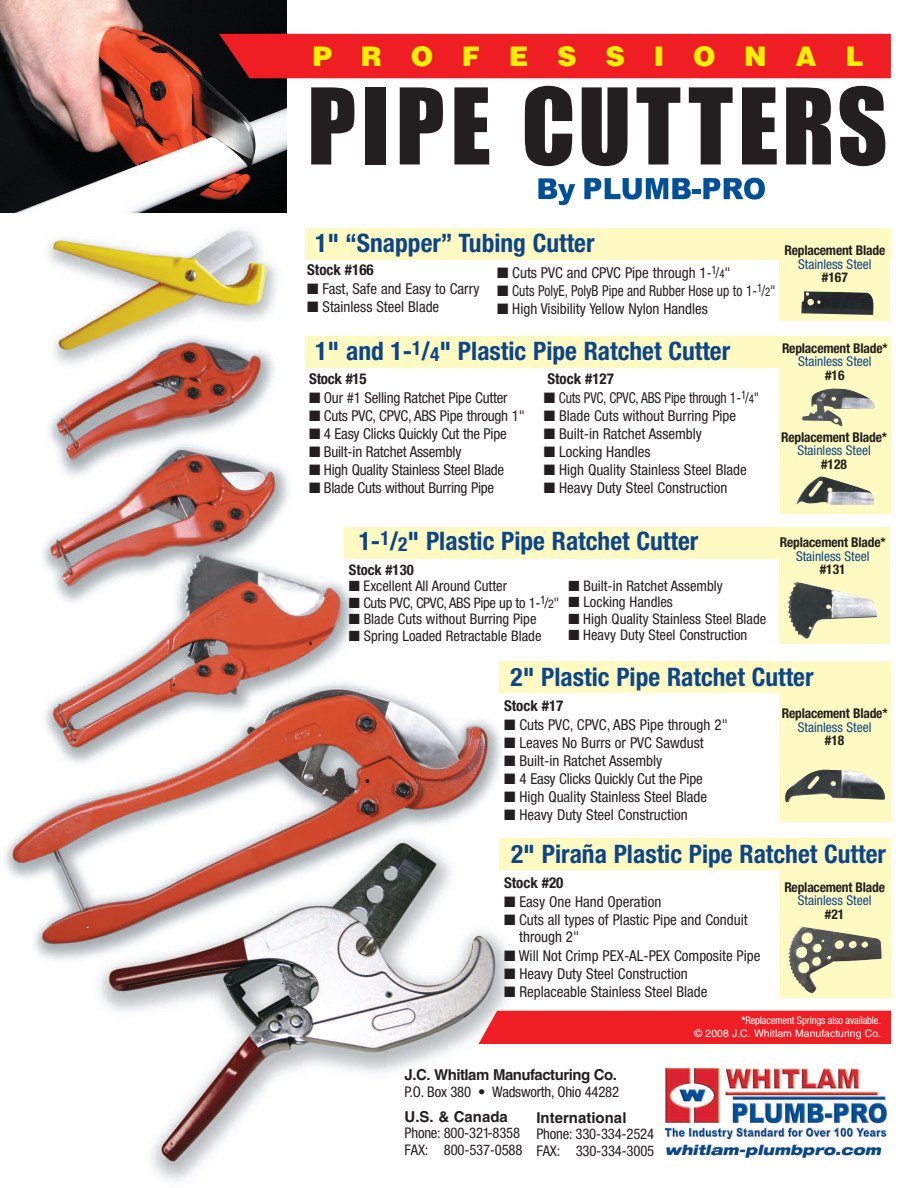
<style>
.page{position:relative;width:918px;height:1188px;background:#fff}
.page>*{position:absolute;margin:0;border:0;box-sizing:border-box;transform-origin:0 0}
.t1{font:97.5px "Impact";letter-spacing:.05em;color:#231f20}
.t2{font:900 27px "Helvetica";letter-spacing:1.065em;color:#fff101}
.t3{font:700 condensed 25.5px "Helvetica Neue";color:#0c4589}
.t4{font:condensed 15px/17px "Helvetica Neue";color:#231f20}
.t5{font:condensed 15px "Helvetica Neue";color:#231f20;scale:.9 1}
.t6{font:700 condensed 15px "Helvetica Neue";color:#231f20}
.t7{font:700 15px "Helvetica";letter-spacing:-.035em;color:#231f20}
.t8{font:700 15px "Helvetica";color:#231f20}
.t9{font:condensed 14.7px/16.5px "Helvetica Neue";color:#231f20}
.t10{font:condensed 14.7px "Helvetica Neue";letter-spacing:-.025em;color:#231f20}
.t11{font:700 condensed 14.7px "Helvetica Neue";color:#231f20}
.t12{font:italic 900 expanded 13.8px "Helvetica Neue";color:#0c4589}
.t13{font:700 condensed 13.5px "Helvetica Neue";letter-spacing:-.015em;color:#231f20}
.t14{font:condensed 13.5px "Helvetica Neue";color:#0c4589}
.t15{font:condensed 10.5px "Helvetica Neue";letter-spacing:-.015em;color:#fff}
.t16{font:10.5px "Helvetica";color:#fff}
.s1{font-size:12px}
.s2{font-size:19.5px}
.s3{font-weight:700}
</style>
<div class="page">
<img style="left:0;top:136px;width:566px;height:1046px">
<div style="left:779px;top:249px;width:111px;height:72px;background:#fffac1"></div>
<div style="left:780px;top:350px;width:111px;height:163px;background:#fffac1"></div>
<div style="left:780px;top:866px;width:111px;height:132px;background:#fffac1"></div>
<img style="left:0;top:0;width:286px;height:212px">
<div style="left:219px;top:34px;width:672px;height:44px;background:#ee1e24"></div>
<div style="left:478px;top:1011px;width:413px;height:33px;background:#ee1e24"></div>
<img style="left:800px;top:927px;width:82px;height:33px">
<div style="left:306px;top:229px;width:585px;height:31px;background:#fffac1"></div>
<div style="left:306px;top:337px;width:585px;height:31px;background:#fffac1"></div>
<div style="left:500px;top:838px;width:391px;height:31px;background:#fffac1"></div>
<svg style="left:584px;top:178px;width:107px;height:22px"></svg>
<div style="left:693px;top:189px;width:8px;height:5px;background:#015097"></div>
<svg style="left:703px;top:178px;width:62px;height:22px"></svg>
<svg style="left:538px;top:178px;width:37px;height:27px"></svg>
<img style="left:801px;top:291px;width:73px;height:24px">
<img style="left:802px;top:389px;width:73px;height:38px">
<img style="left:796px;top:476px;width:78px;height:29px">
<img style="left:665px;top:1069px;width:221px;height:71px">
<div style="left:779px;top:555px;width:111px;height:88px;background:#fffac1"></div>
<div style="left:780px;top:689px;width:111px;height:133px;background:#fffac1"></div>
<img style="left:785px;top:770px;width:100px;height:32px">
<div style="left:344px;top:527px;width:545px;height:32px;background:#fffac1"></div>
<div style="left:500px;top:662px;width:391px;height:31px;background:#fffac1"></div>
<img style="left:787px;top:582px;width:90px;height:57px">
<h2 class="t2" style="left:313px;top:46px;width:552px">PROFESSIONAL</h2>
<h1 class="t1" style="left:307px;top:74px;width:582px">PIPE CUTTERS</h1>
<h3 class="t3" style="left:315px;top:234px;width:281px">1" “Snapper” Tubing Cutter</h3>
<p class="t6" style="left:307px;top:264px;width:68px">Stock #166</p>
<p class="t4" style="left:307px;top:282px;width:174px">■ Fast, Safe and Easy to Carry</p>
<p class="t4" style="left:307px;top:300px;width:134px">■ Stainless Steel Blade</p>
<p class="t4" style="left:497px;top:265px;width:235px">■ Cuts PVC and CPVC Pipe through 1-<sup>1</sup>/<span class="s1">4</span>"</p>
<p class="t5" style="left:497px;top:286px;width:311px">■ Cuts PolyE, PolyB Pipe and Rubber Hose up to 1-<sup>1</sup>/<span class="s1">2</span>"</p>
<p class="t4" style="left:497px;top:302px;width:212px">■ High Visibility Yellow Nylon Handles</p>
<p class="t13" style="left:785px;top:246px;width:102px">Replacement Blade</p>
<p class="t14" style="left:798px;top:259px;width:75px">Stainless Steel</p>
<p class="t13" style="left:822px;top:273px;width:27px">#167</p>
<h3 class="t3" style="left:315px;top:342px;width:416px">1" and 1-<sup>1</sup>/<span class="s2">4</span>" Plastic Pipe Ratchet Cutter</h3>
<p class="t6" style="left:309px;top:373px;width:59px">Stock #15</p>
<p class="t4" style="left:309px;top:390px;width:200px">■ Our #1 Selling Ratchet Pipe Cutter</p>
<p class="t4" style="left:309px;top:408px;width:217px">■ Cuts PVC, CPVC, ABS Pipe through 1"</p>
<p class="t4" style="left:309px;top:426px;width:199px">■ 4 Easy Clicks Quickly Cut the Pipe</p>
<p class="t4" style="left:309px;top:444px;width:154px">■ Built-in Ratchet Assembly</p>
<p class="t4" style="left:309px;top:462px;width:197px">■ High Quality Stainless Steel Blade</p>
<p class="t4" style="left:309px;top:480px;width:187px">■ Blade Cuts without Burring Pipe</p>
<p class="t6" style="left:547px;top:373px;width:68px">Stock #127</p>
<p class="t5" style="left:544px;top:393px;width:241px">■ Cuts PVC, CPVC, ABS Pipe through 1-<sup>1</sup>/<span class="s1">4</span>"</p>
<p class="t4" style="left:544px;top:409px;width:194px">■ Blade Cuts without Burring Pipe</p>
<p class="t4" style="left:544px;top:427px;width:160px">■ Built-in Ratchet Assembly</p>
<p class="t4" style="left:544px;top:445px;width:109px">■ Locking Handles</p>
<p class="t4" style="left:544px;top:463px;width:205px">■ High Quality Stainless Steel Blade</p>
<p class="t4" style="left:544px;top:481px;width:185px">■ Heavy Duty Steel Construction</p>
<h3 class="t3" style="left:359px;top:532px;width:341px">1-<sup>1</sup>/<span class="s2">2</span>" Plastic Pipe Ratchet Cutter</h3>
<p class="t11" style="left:349px;top:564px;width:66px">Stock #130</p>
<p class="t9" style="left:349px;top:579px;width:160px">■ Excellent All Around Cutter</p>
<p class="t10" style="left:349px;top:597px;width:212px">■ Cuts PVC, CPVC, ABS Pipe up to 1-<sup>1</sup>/<span class="s1">2</span>"</p>
<p class="t9" style="left:349px;top:612px;width:189px">■ Blade Cuts without Burring Pipe</p>
<p class="t9" style="left:349px;top:629px;width:194px">■ Spring Loaded Retractable Blade</p>
<p class="t9" style="left:568px;top:579px;width:156px">■ Built-in Ratchet Assembly</p>
<p class="t9" style="left:568px;top:595px;width:106px">■ Locking Handles</p>
<p class="t9" style="left:568px;top:612px;width:199px">■ High Quality Stainless Steel Blade</p>
<p class="t9" style="left:568px;top:628px;width:180px">■ Heavy Duty Steel Construction</p>
<p class="t13" style="left:782px;top:343px;width:107px">Replacement Blade*</p>
<p class="t14" style="left:798px;top:357px;width:75px">Stainless Steel</p>
<p class="t13" style="left:825px;top:370px;width:21px">#16</p>
<p class="t13" style="left:781px;top:432px;width:107px">Replacement Blade*</p>
<p class="t14" style="left:797px;top:446px;width:75px">Stainless Steel</p>
<p class="t13" style="left:821px;top:459px;width:27px">#128</p>
<p class="t13" style="left:780px;top:538px;width:107px">Replacement Blade*</p>
<p class="t14" style="left:796px;top:551px;width:75px">Stainless Steel</p>
<p class="t13" style="left:820px;top:565px;width:27px">#131</p>
<h3 class="t3" style="left:510px;top:668px;width:305px">2" Plastic Pipe Ratchet Cutter</h3>
<p class="t6" style="left:504px;top:701px;width:61px">Stock #17</p>
<p class="t4" style="left:504px;top:718px;width:225px">■ Cuts PVC, CPVC, ABS Pipe through 2"</p>
<p class="t4" style="left:504px;top:736px;width:201px">■ Leaves No Burrs or PVC Sawdust</p>
<p class="t4" style="left:504px;top:754px;width:160px">■ Built-in Ratchet Assembly</p>
<p class="t4" style="left:504px;top:772px;width:200px">■ 4 Easy Clicks Quickly Cut the Pipe</p>
<p class="t4" style="left:504px;top:790px;width:205px">■ High Quality Stainless Steel Blade</p>
<p class="t4" style="left:504px;top:808px;width:185px">■ Heavy Duty Steel Construction</p>
<p class="t13" style="left:782px;top:708px;width:107px">Replacement Blade*</p>
<p class="t14" style="left:798px;top:722px;width:75px">Stainless Steel</p>
<p class="t13" style="left:825px;top:735px;width:21px">#18</p>
<h3 class="t3" style="left:511px;top:845px;width:376px">2" Piraña Plastic Pipe Ratchet Cutter</h3>
<p class="t6" style="left:504px;top:878px;width:61px">Stock #20</p>
<p class="t4" style="left:504px;top:895px;width:159px">■ Easy One Hand Operation</p>
<p class="t4" style="left:519px;top:913px;width:230px;text-indent:-15px">■ Cuts all types of Plastic Pipe and Conduit through 2"</p>
<p class="t4" style="left:504px;top:949px;width:258px">■ Will Not Crimp PEX-AL-PEX Composite Pipe</p>
<p class="t4" style="left:504px;top:967px;width:185px">■ Heavy Duty Steel Construction</p>
<p class="t4" style="left:504px;top:985px;width:205px">■ Replaceable Stainless Steel Blade</p>
<p class="t13" style="left:784px;top:882px;width:102px">Replacement Blade</p>
<p class="t14" style="left:798px;top:896px;width:75px">Stainless Steel</p>
<p class="t13" style="left:825px;top:909px;width:21px">#21</p>
<p class="t7" style="left:405px;top:1068px;width:214px">J.C. Whitlam Manufacturing Co.</p>
<p class="t9" style="left:405px;top:1085px;width:216px">P.O. Box 380 • Wadsworth, Ohio 44282</p>
<p class="t8" style="left:536px;top:1111px;width:92px">International</p>
<p class="t9" style="left:536px;top:1127px;width:119px">Phone: 330-334-2524<br>FAX: 330-334-3005</p>
<p class="t7" style="left:405px;top:1111px;width:105px">U.S. &amp; Canada</p>
<p class="t9" style="left:405px;top:1126px;width:119px">Phone: 800-321-8358<br>FAX: 800-537-0588</p>
<p class="t15" style="left:741px;top:1016px;width:141px"><span class="s3">*</span>Replacement Springs also available.</p>
<p class="t16" style="left:695px;top:1029px;width:188px">© 2008 J.C. Whitlam Manufacturing Co.</p>
<p class="t12" style="left:665px;top:1144px;width:218px">whitlam-plumbpro.com</p>
</div>
